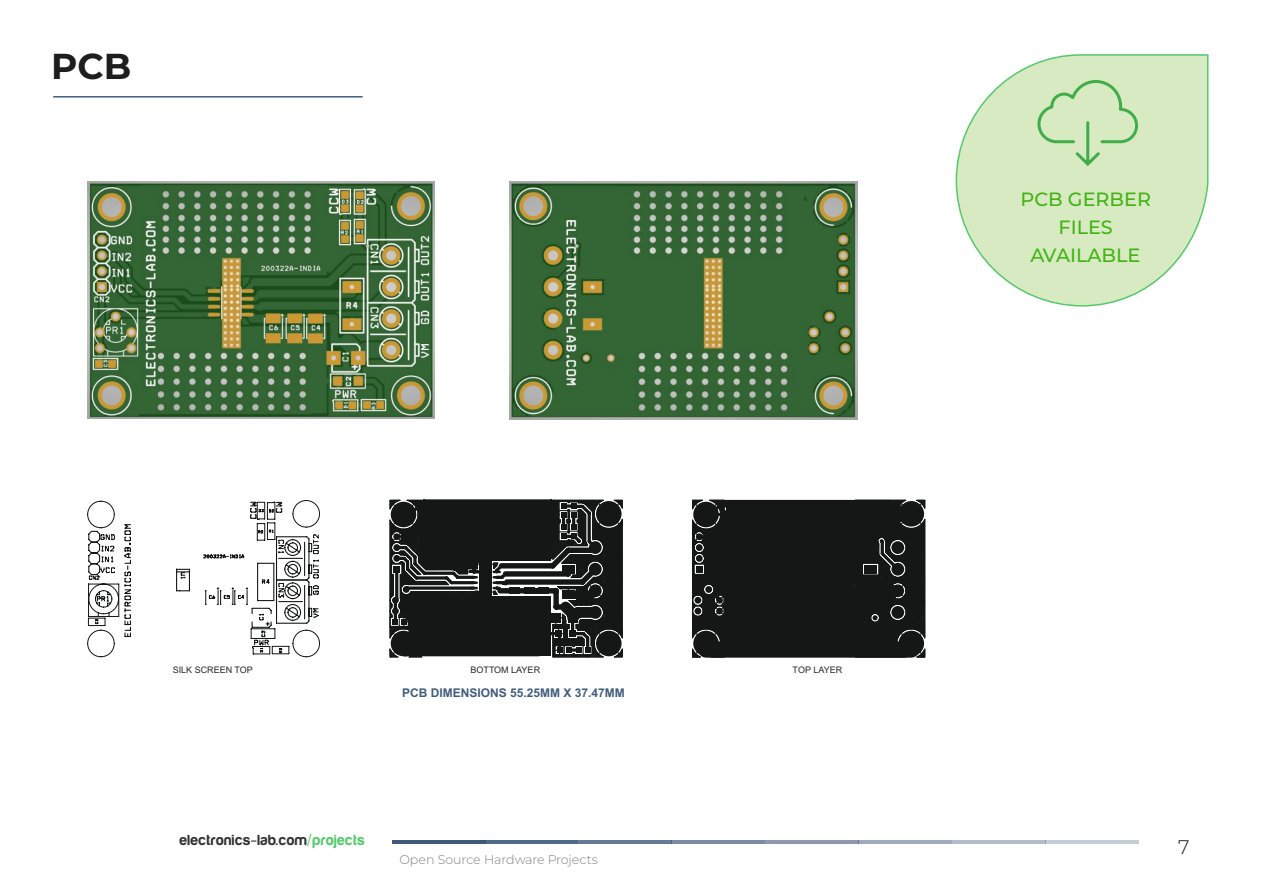
<style>
.page{position:relative;width:1262px;height:893px;background:#fff}
.page>*{position:absolute;margin:0;border:0;box-sizing:border-box;transform-origin:0 0}
.t1{font:700 36px "Montserrat";color:#1e1e1e}
.t2{font:300 19.65px "Montserrat";color:#1e1e1e}
.t3{font:500 19.2px/27.6px "Montserrat";color:#41b414;text-align:center}
.t4{font:700 15px "Harabara Mais Bold Harabara Mais";color:#323232}
.t5{font:300 12.6px "Montserrat";color:#818281}
.t6{font:700 12px "Arial";color:#405c7d}
.t7{font:9px "Arial";color:#2b2929}
.s1{color:#54c96c}
</style>
<div class="page">
<hr style="left:392px;top:840px;width:93px;height:3px;background:#42597c">
<hr style="left:485px;top:840px;width:93px;height:3px;background:#40587b">
<hr style="left:578px;top:840px;width:93px;height:3px;background:#40587b">
<hr style="left:671px;top:840px;width:94px;height:3px;background:#40587b">
<hr style="left:765px;top:840px;width:93px;height:3px;background:#40587b">
<hr style="left:858px;top:840px;width:94px;height:3px;background:#40587b">
<hr style="left:952px;top:840px;width:93px;height:3px;background:#40587b">
<hr style="left:1045px;top:840px;width:94px;height:3px;background:#40587b">
<svg style="left:955px;top:54px;width:254px;height:253px"></svg>
<svg style="left:389px;top:499px;width:234px;height:159px"></svg>
<div style="left:692px;top:499px;width:234px;height:159px;background:#151616"></div>
<svg style="left:87px;top:500px;width:233px;height:157px"></svg>
<img style="left:509px;top:181px;width:348px;height:238px">
<img style="left:87px;top:181px;width:347px;height:237px">
<hr style="left:53px;top:96px;width:310px;height:1px;background:#405c7d">
<svg style="left:1036px;top:78px;width:103px;height:90px"></svg>
<h1 class="t1" style="left:51px;top:44px;width:82px">PCB</h1>
<p class="t7" style="left:173px;top:666px;width:82px">SILK SCREEN TOP</p>
<p class="t7" style="left:470px;top:666px;width:71px">BOTTOM LAYER</p>
<p class="t7" style="left:792px;top:666px;width:51px">TOP LAYER</p>
<h3 class="t6" style="left:402px;top:688px;width:224px">PCB DIMENSIONS 55.25MM X 37.47MM</h3>
<h3 class="t4" style="left:179px;top:832px;width:187px">electronics-lab.com<span class="s1">/projects</span></h3>
<h3 class="t5" style="left:399px;top:851px;width:200px">Open Source Hardware Projects</h3>
<h3 class="t3" style="left:1020px;top:186px;width:132px">PCB GERBER<br>FILES<br>AVAILABLE</h3>
<h2 class="t2" style="left:1178px;top:834px;width:13px">7</h2>
</div>
